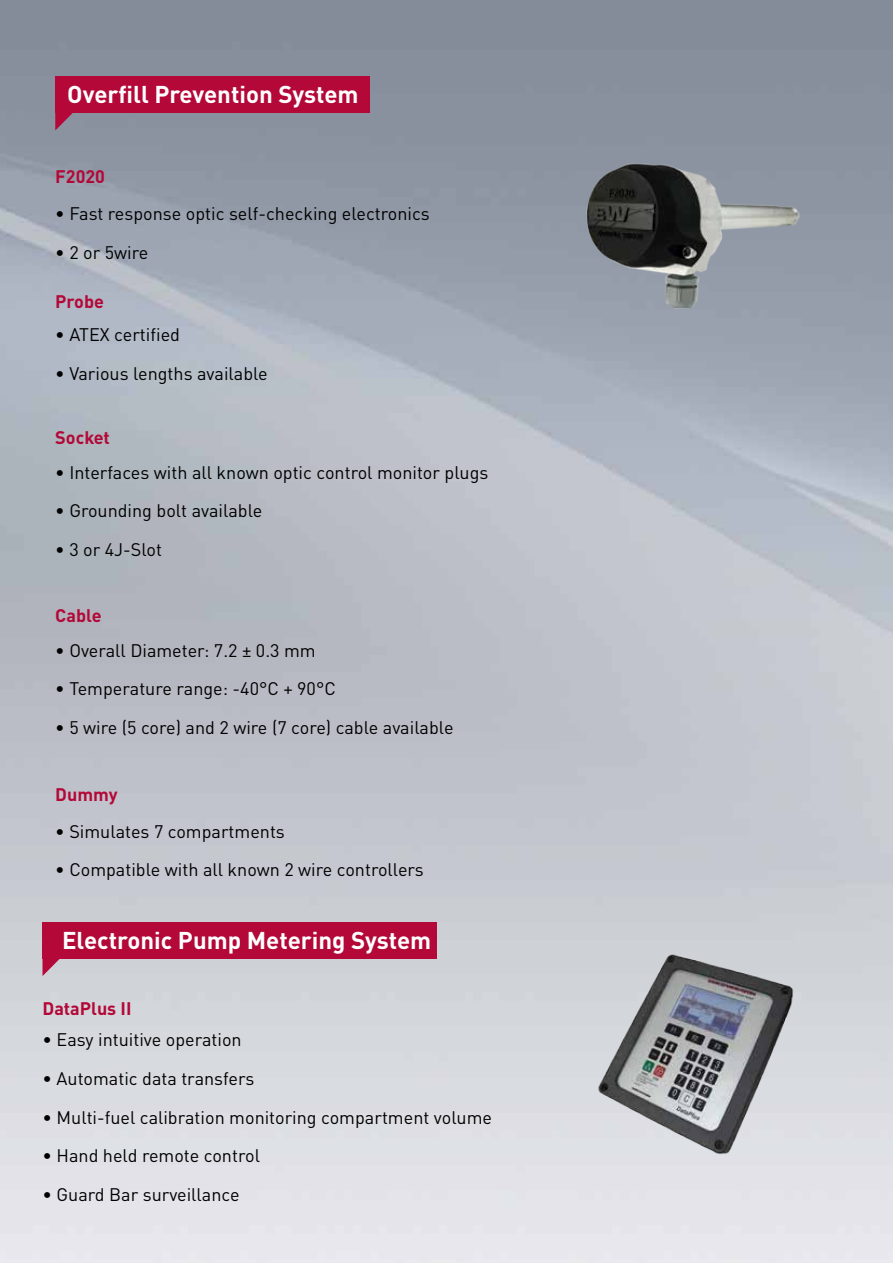
<style>
.page{position:relative;width:893px;height:1263px;background:#fff}
.page>*{position:absolute;margin:0;border:0;box-sizing:border-box;transform-origin:0 0}
.t1{font:700 24px "DINOT";color:#fff}
.t2{font:18px "DINOT";color:#000}
.t3{font:700 18px "DINOT";color:#b30838}
</style>
<div class="page">
<img style="left:0;top:0;width:893px;height:1263px">
<div style="left:43px;top:922px;width:394px;height:36px;background:#b30838"></div>
<svg style="left:43px;top:958px;width:28px;height:18px"></svg>
<img style="left:595px;top:949px;width:202px;height:209px">
<div style="left:55px;top:76px;width:315px;height:37px;background:#b30838"></div>
<svg style="left:55px;top:113px;width:29px;height:17px"></svg>
<img style="left:561px;top:146px;width:252px;height:174px">
<h1 class="t1" style="left:67px;top:79px;width:293px">Overfill Prevention System</h1>
<p class="t3" style="left:55px;top:165px;width:51px">F2020</p>
<p class="t2" style="left:55px;top:203px;width:376px">• Fast response optic self-checking electronics</p>
<p class="t2" style="left:55px;top:241px;width:95px">• 2 or 5wire</p>
<p class="t3" style="left:55px;top:290px;width:50px">Probe</p>
<p class="t2" style="left:55px;top:323px;width:126px">• ATEX certified</p>
<p class="t2" style="left:55px;top:362px;width:214px">• Various lengths available</p>
<p class="t3" style="left:55px;top:425px;width:56px">Socket</p>
<p class="t2" style="left:55px;top:461px;width:435px">• Interfaces with all known optic control monitor plugs</p>
<p class="t2" style="left:55px;top:499px;width:209px">• Grounding bolt available</p>
<p class="t2" style="left:55px;top:538px;width:108px">• 3 or 4J-Slot</p>
<p class="t3" style="left:55px;top:604px;width:48px">Cable</p>
<p class="t2" style="left:55px;top:639px;width:262px">• Overall Diameter: 7.2 ± 0.3 mm</p>
<p class="t2" style="left:55px;top:677px;width:282px">• Temperature range: -40°C + 90°C</p>
<p class="t2" style="left:55px;top:716px;width:400px">• 5 wire (5 core) and 2 wire (7 core) cable available</p>
<p class="t3" style="left:55px;top:783px;width:64px">Dummy</p>
<p class="t2" style="left:55px;top:820px;width:231px">• Simulates 7 compartments</p>
<p class="t2" style="left:55px;top:858px;width:370px">• Compatible with all known 2 wire controllers</p>
<h1 class="t1" style="left:62px;top:924px;width:371px">Electronic Pump Metering System</h1>
<p class="t3" style="left:43px;top:997px;width:90px">DataPlus II</p>
<p class="t2" style="left:43px;top:1029px;width:201px">• Easy intuitive operation</p>
<p class="t2" style="left:43px;top:1067px;width:213px">• Automatic data transfers</p>
<p class="t2" style="left:43px;top:1106px;width:451px">• Multi-fuel calibration monitoring compartment volume</p>
<p class="t2" style="left:43px;top:1144px;width:219px">• Hand held remote control</p>
<p class="t2" style="left:43px;top:1183px;width:199px">• Guard Bar surveillance</p>
</div>
